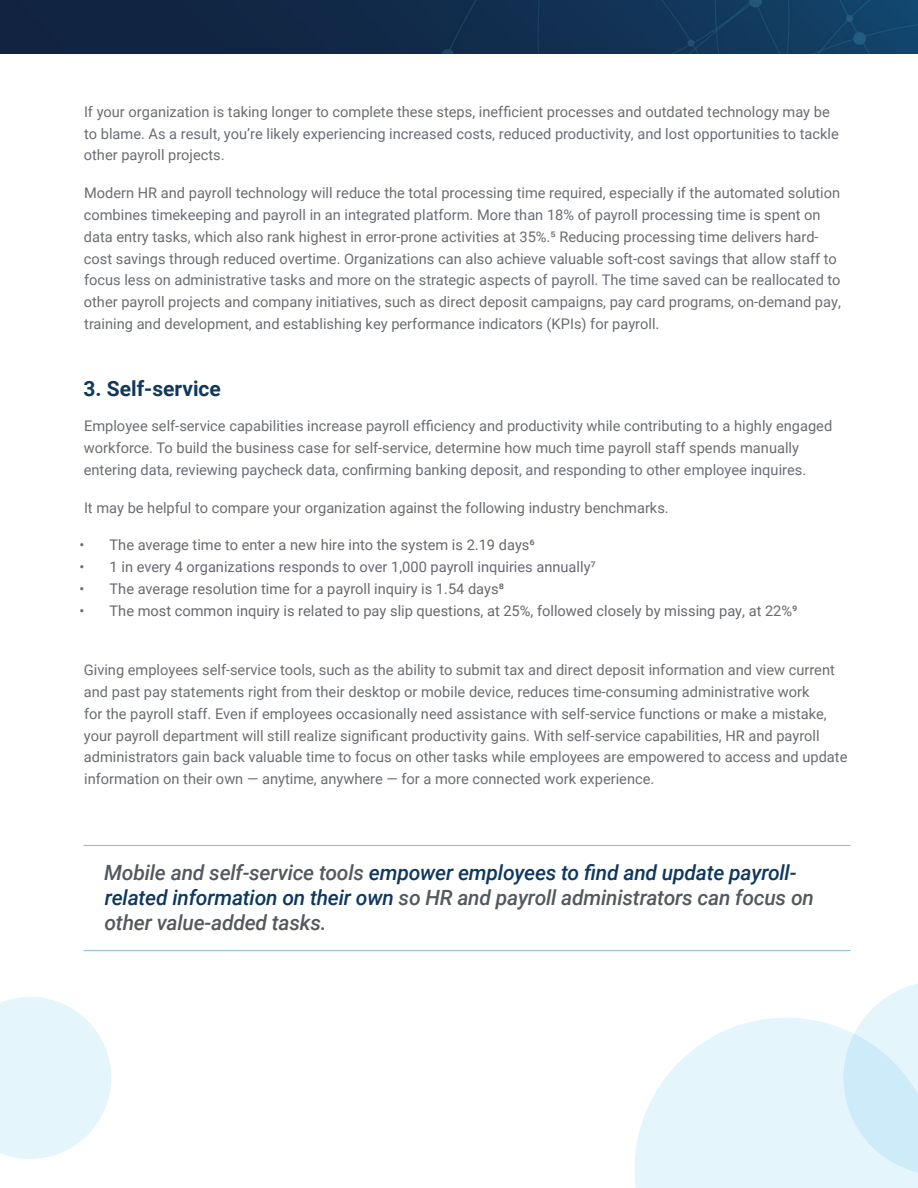
<style>
.page{position:relative;width:918px;height:1188px;background:#fff}
.page>*{position:absolute;margin:0;border:0;box-sizing:border-box;transform-origin:0 0}
.callout_1_-_rules_over_under{font:italic 500 21px/25.2px "Roboto";letter-spacing:-.01em;color:#54585f}
.head_2_-_medium{font:700 21px "Roboto";color:#0e385e}
.body_-_default_text{font:14.7px/21.8px "Roboto";color:#696d73}
.t1{font:14.7px "Roboto";color:#676971}
.s1{color:#0e385e}
</style>
<div class="page">
<img style="left:0;top:0;width:918px;height:53px">
<hr style="left:84px;top:845px;width:767px;height:1px;background:#85bae0">
<hr style="left:84px;top:950px;width:767px;height:1px;background:#85bae0">
<svg style="left:635px;top:1018px;width:283px;height:170px;background:#e8f6fc"></svg>
<svg style="left:843px;top:983px;width:75px;height:192px;background:#dcf1fa"></svg>
<svg style="left:0;top:997px;width:111px;height:162px"></svg>
<p class="body_-_default_text" style="left:84px;top:100px;width:757px">If your organization is taking longer to complete these steps, inefficient processes and outdated technology may be to blame. As a result, you’re likely experiencing increased costs, reduced productivity, and lost opportunities to tackle other payroll projects.</p>
<p class="body_-_default_text" style="left:84px;top:182px;width:759px">Modern HR and payroll technology will reduce the total processing time required, especially if the automated solution combines timekeeping and payroll in an integrated platform. More than 18% of payroll processing time is spent on data entry tasks, which also rank highest in error-prone activities at 35%.⁵ Reducing processing time delivers hard&shy;cost savings through reduced overtime. Organizations can also achieve valuable soft-cost savings that allow staff to focus less on administrative tasks and more on the strategic aspects of payroll. The time saved can be reallocated to other payroll projects and company initiatives, such as direct deposit campaigns, pay card programs, on-demand pay, training and development, and establishing key performance indicators (KPIs) for payroll.</p>
<p class="head_2_-_medium" style="left:84px;top:374px;width:139px">3. Self-service</p>
<p class="body_-_default_text" style="left:84px;top:414px;width:750px">Employee self-service capabilities increase payroll efficiency and productivity while contributing to a highly engaged workforce. To build the business case for self-service, determine how much time payroll staff spends manually entering data, reviewing paycheck data, confirming banking deposit, and responding to other employee inquires.</p>
<p class="body_-_default_text" style="left:84px;top:496px;width:586px">It may be helpful to compare your organization against the following industry benchmarks.</p>
<p class="t1" style="left:80px;top:535px;width:457px">• The average time to enter a new hire into the system is 2.19 days⁶</p>
<p class="t1" style="left:80px;top:557px;width:518px">• 1 in every 4 organizations responds to over 1,000 payroll inquiries annually⁷</p>
<p class="t1" style="left:80px;top:578px;width:426px">• The average resolution time for a payroll inquiry is 1.54 days⁸</p>
<p class="t1" style="left:80px;top:600px;width:719px">• The most common inquiry is related to pay slip questions, at 25%, followed closely by missing pay, at 22%⁹</p>
<p class="body_-_default_text" style="left:84px;top:659px;width:765px">Giving employees self-service tools, such as the ability to submit tax and direct deposit information and view current and past pay statements right from their desktop or mobile device, reduces time-consuming administrative work<br>for the payroll staff. Even if employees occasionally need assistance with self-service functions or make a mistake, your payroll department will still realize significant productivity gains. With self-service capabilities, HR and payroll administrators gain back valuable time to focus on other tasks while employees are empowered to access and update information on their own — anytime, anywhere — for a more connected work experience.</p>
<p class="callout_1_-_rules_over_under" style="left:104px;top:859px;width:711px">Mobile and self-service tools <span class="s1">empower employees to find and update payroll&shy;related information on their own</span> so HR and payroll administrators can focus on other value-added tasks.</p>
</div>
